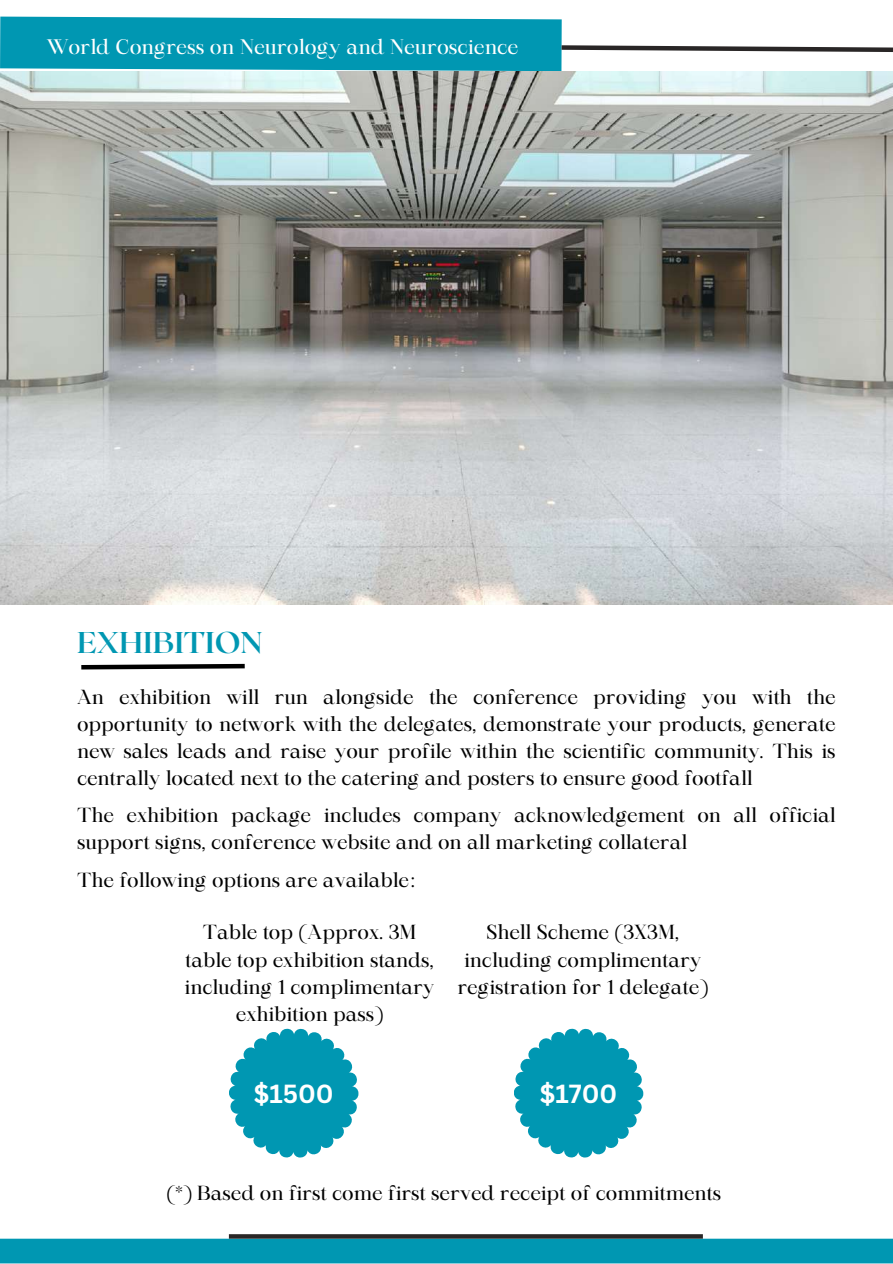
<style>
.page{position:relative;width:893px;height:1264px;background:#fff}
.page>*{position:absolute;margin:0;border:0;box-sizing:border-box;transform-origin:0 0}
.t1{font:700 30px "Roxborough CF";color:#0097b2}
.t2{font:700 25.5px "Canva Sans";color:#fff}
.t3{font:20.1px "Maharlika";color:#fff}
.t4{font:19.5px/27px "Maharlika";color:#000;text-align:center}
</style>
<div class="page">
<div style="left:0;top:1238px;width:892px;height:25px;background:#0097b2"></div>
<svg style="left:229px;top:1234px;width:473px;height:4px;background:#333030"></svg>
<svg style="left:0;top:16px;width:562px;height:55px;background:#0f9db6"></svg>
<svg style="left:557px;top:43px;width:335px;height:11px"></svg>
<img style="left:0;top:71px;width:892px;height:533px">
<svg style="left:514px;top:1028px;width:129px;height:129px"></svg>
<svg style="left:81px;top:663px;width:164px;height:7px"></svg>
<svg style="left:229px;top:1028px;width:129px;height:129px"></svg>
<p class="t3" style="left:47px;top:38px;width:473px">World Congress on Neurology and Neuroscience</p>
<h1 class="t1" style="left:77px;top:623px;width:187px">EXHIBITION</h1>
<p class="t4" style="left:77px;top:685px;width:760px;text-align:justify">An exhibition will run alongside the conference providing you with the opportunity to network with the delegates, demonstrate your products, generate new sales leads and raise your profile within the scientific community. This is centrally located next to the catering and posters to ensure good footfall</p>
<p class="t4" style="left:77px;top:803px;width:760px;text-align:left">The exhibition package includes company acknowledgement on all official support signs, conference website and on all marketing collateral</p>
<p class="t4" style="left:77px;top:868px;width:339px">The following options are available:</p>
<p class="t4" style="left:185px;top:920px;width:251px">Table top (Approx. 3M table top exhibition stands, including 1 complimentary exhibition pass)</p>
<p class="t4" style="left:457px;top:920px;width:252px">Shell Scheme (3X3M, including complimentary registration for 1 delegate)</p>
<h2 class="t2" style="left:254px;top:1075px;width:81px">$1500</h2>
<h2 class="t2" style="left:539px;top:1075px;width:79px">$1700</h2>
<p class="t4" style="left:166px;top:1180px;width:556px">(*) Based on first come first served receipt of commitments</p>
</div>
